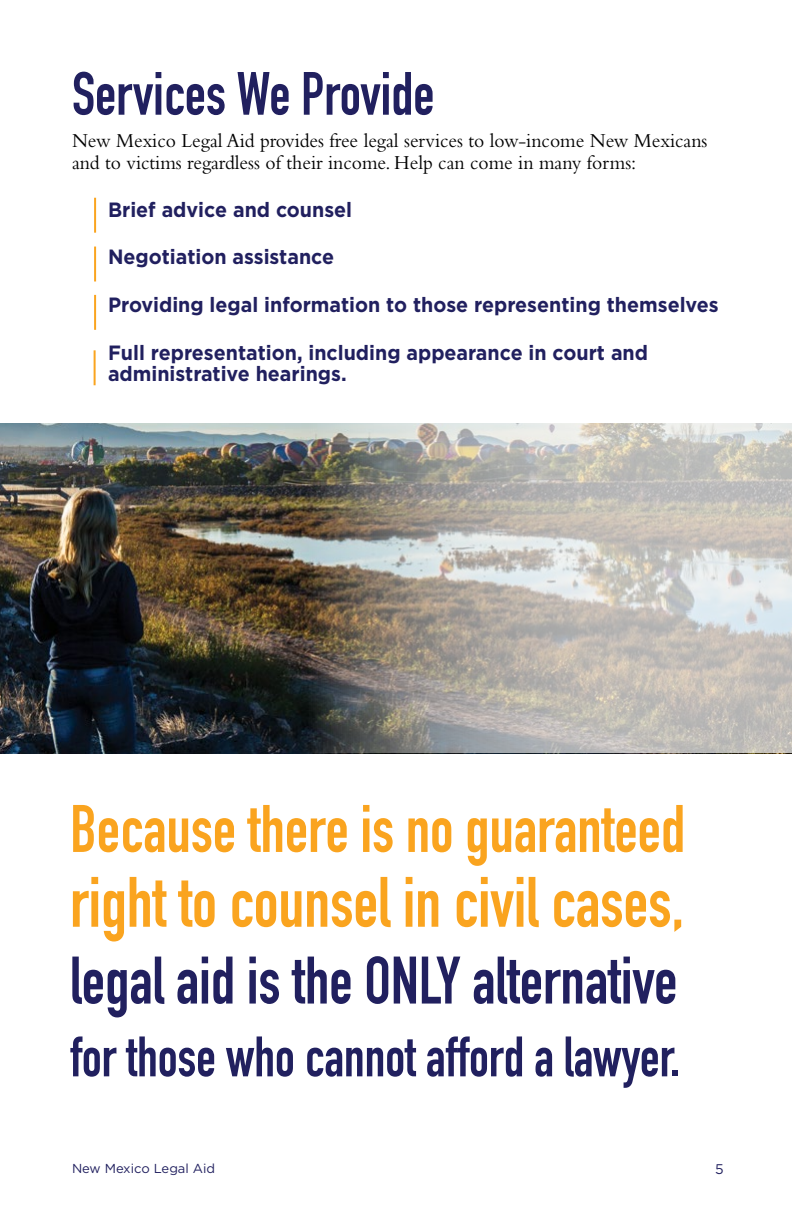
<style>
.page{position:relative;width:792px;height:1224px;background:#fff}
.page>*{position:absolute;margin:0;border:0;box-sizing:border-box;transform-origin:0 0}
.body_text{font:700 70px "DIN Condensed";color:#faa41f;scale:.95 1}
.body_text-2{font:700 66px "DIN Condensed";color:#21205f;scale:.95 1}
.body_text-3{font:700 66px "DIN Condensed";color:#faa41f;scale:.95 1}
.subhead{font:700 60px "DIN Condensed";color:#21205f;scale:.95 1}
.body_text-4{font:700 56px "DIN Condensed";color:#21205f;scale:.95 1}
.body_text-5{font:700 20.6px/21.8px "Gotham";color:#21205f;scale:.95 1}
.body_text-6{font:20.6px/21.8px "Bembo";color:#000;scale:.95 1}
.t1{font:14px "Gotham";color:#21205f}
.t2{font:13px "Gotham";color:#21205f}
</style>
<div class="page">
<img style="left:0;top:423px;width:309px;height:330px">
<img style="left:309px;top:423px;width:483px;height:330px">
<hr style="left:94px;top:198px;width:2px;height:35px;background:#faa41f">
<hr style="left:94px;top:247px;width:2px;height:34px;background:#faa41f">
<hr style="left:94px;top:295px;width:2px;height:35px;background:#faa41f">
<hr style="left:94px;top:350px;width:2px;height:35px;background:#faa41f">
<p class="subhead" style="left:72px;top:53px;width:383px">Services We Provide</p>
<p class="body_text-6" style="left:72px;top:130px;width:670px">New Mexico Legal Aid provides free legal services to low-income New Mexicans and to victims regardless of their income. Help can come in many forms:</p>
<p class="body_text-5" style="left:108px;top:198px;width:259px">Brief advice and counsel</p>
<p class="body_text-5" style="left:108px;top:246px;width:240px">Negotiation assistance</p>
<p class="body_text-5" style="left:108px;top:293px;width:644px">Providing legal information to those representing themselves</p>
<p class="body_text-5" style="left:108px;top:341px;width:570px">Full representation, including appearance in court and administrative hearings.</p>
<p class="body_text-3" style="left:70px;top:784px;width:649px">Because there is no guaranteed</p>
<p class="body_text" style="left:70px;top:855px;width:648px">right to counsel in civil cases,</p>
<p class="body_text-2" style="left:70px;top:936px;width:641px">legal aid is the ONLY alternative</p>
<p class="body_text-4" style="left:70px;top:1019px;width:644px">for those who cannot afford a lawyer.</p>
<p class="t2" style="left:72px;top:1161px;width:145px">New Mexico Legal Aid</p>
<p class="t1" style="left:715px;top:1161px;width:10px">5</p>
</div>
